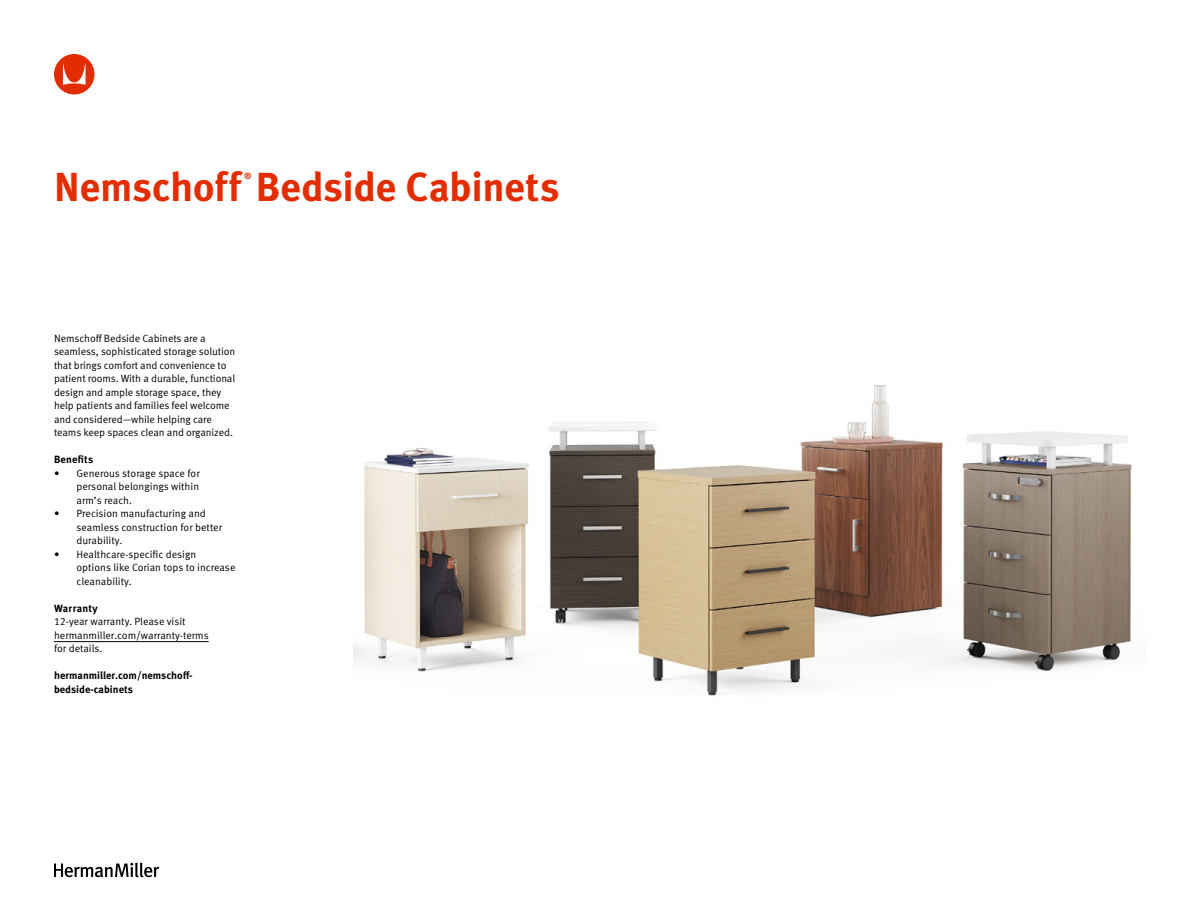
<style>
.page{position:relative;width:1188px;height:918px;background:#fff}
.page>*{position:absolute;margin:0;border:0;box-sizing:border-box;transform-origin:0 0}
.t1{font:700 40.5px "Meta OT";letter-spacing:-.01em;color:#e22d00}
.t2{font:10.5px/13.5px "Meta OT Norm";letter-spacing:-.01em;color:#000}
.t3{font:700 10.5px/13.5px "Meta OT";color:#000}
.t4{font:700 9px "Meta OT";color:#e22d00}
</style>
<div class="page">
<svg style="left:54px;top:863px;width:105px;height:14px"></svg>
<svg style="left:54px;top:54px;width:41px;height:40px"></svg>
<img style="left:354px;top:385px;width:778px;height:311px">
<hr style="left:54px;top:641px;width:155px;height:1px;background:#000">
<h1 class="t1" style="left:54px;top:162px;width:507px">Nemschoff Bedside Cabinets</h1>
<p class="t4" style="left:244px;top:170px;width:9px">®</p>
<p class="t2" style="left:54px;top:331px;width:183px">Nemschoff Bedside Cabinets are a seamless, sophisticated storage solution that brings comfort and convenience to patient rooms. With a durable, functional design and ample storage space, they help patients and families feel welcome and considered—while helping care teams keep spaces clean and organized.</p>
<p class="t3" style="left:54px;top:453px;width:41px">Benefits</p>
<p class="t2" style="left:77px;top:466px;width:125px;text-align:justify;text-indent:-23px">• Generous storage space for personal belongings within arm’s reach.</p>
<p class="t2" style="left:77px;top:507px;width:147px;text-indent:-23px">• Precision manufacturing and seamless construction for better durability.</p>
<p class="t2" style="left:77px;top:547px;width:160px;text-indent:-23px">• Healthcare-specific design<br>options like Corian tops to increase cleanability.</p>
<p class="t3" style="left:54px;top:601px;width:45px">Warranty</p>
<p class="t2" style="left:54px;top:615px;width:156px">12-year warranty. Please visit hermanmiller.com/warranty-terms for details.</p>
<p class="t3" style="left:54px;top:669px;width:140px">hermanmiller.com/nemschoff&shy;bedside-cabinets</p>
</div>
